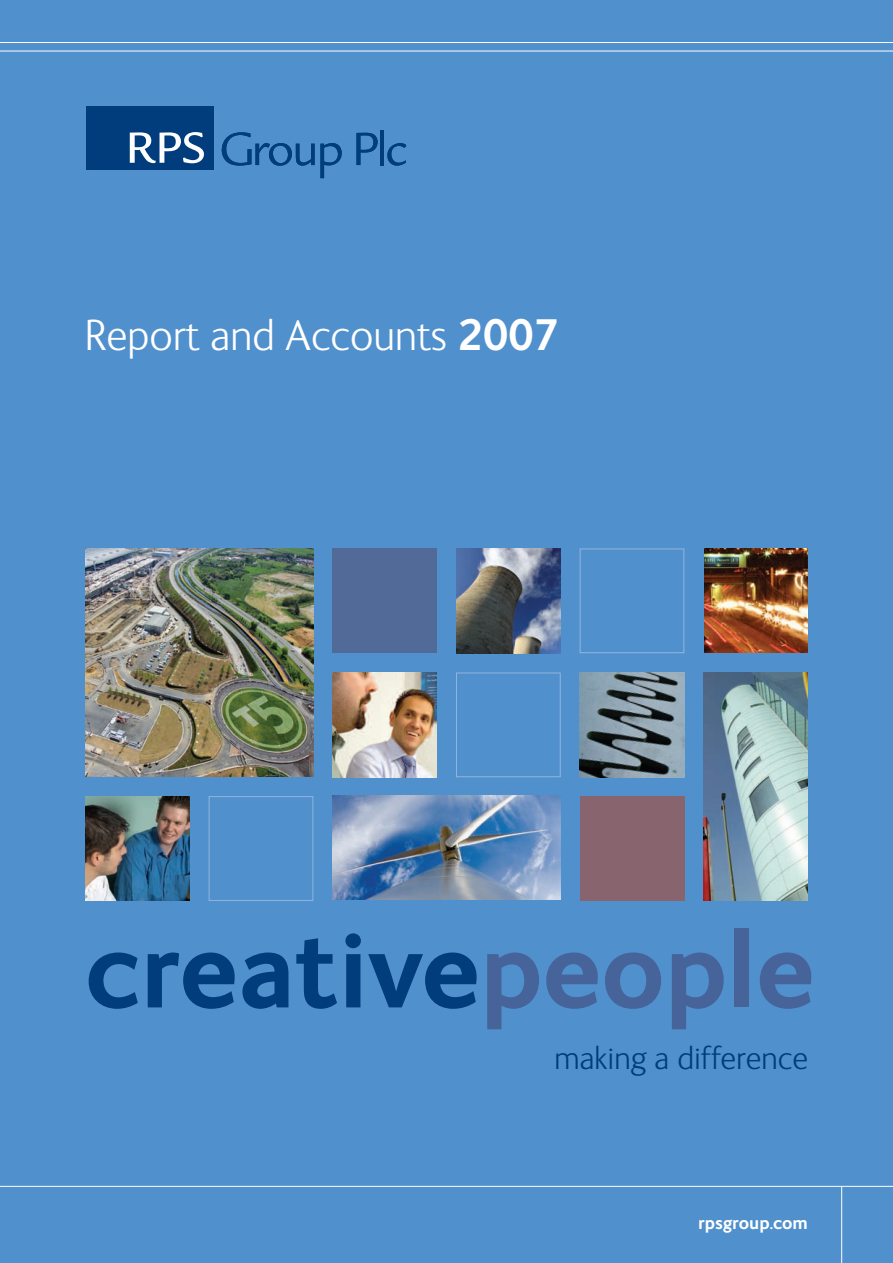
<style>
.page{position:relative;width:893px;height:1263px;background:#5090cc}
.page>*{position:absolute;margin:0;border:0;box-sizing:border-box;transform-origin:0 0}
.t1{font:700 109.35px "FS Ingrid";color:#013d7d}
.t2{font:300 44.25px "FS Ingrid";color:#fff}
.t3{font:300 33px "FS Ingrid";color:#013d7d}
.t4{font:700 18px "FS Ingrid";color:#fff}
.s1{font-weight:700}
.s2{color:#46639a}
</style>
<div class="page">
<hr style="left:841px;top:1186px;width:1px;height:77px;background:#fff">
<img style="left:85px;top:549px;width:228px;height:228px">
<div style="left:332px;top:549px;width:105px;height:104px;background:#516a98"></div>
<img style="left:456px;top:549px;width:105px;height:104px">
<div style="left:580px;top:549px;width:104px;height:104px;border:1px solid #93b4de"></div>
<img style="left:704px;top:549px;width:104px;height:104px">
<div style="left:86px;top:106px;width:127px;height:64px;background:#013d7d"></div>
<svg style="left:130px;top:132px;width:74px;height:31px"></svg>
<svg style="left:222px;top:132px;width:120px;height:46px"></svg>
<svg style="left:356px;top:133px;width:22px;height:32px"></svg>
<hr style="left:380px;top:130px;width:4px;height:35px;background:#013d7d">
<svg style="left:387px;top:143px;width:19px;height:23px"></svg>
<div style="left:456px;top:673px;width:105px;height:104px;border:1px solid #93b4de"></div>
<img style="left:580px;top:673px;width:104px;height:104px">
<img style="left:85px;top:796px;width:105px;height:105px">
<div style="left:209px;top:796px;width:104px;height:105px;border:1px solid #93b4de"></div>
<img style="left:703px;top:672px;width:105px;height:228px">
<img style="left:332px;top:673px;width:105px;height:104px">
<img style="left:332px;top:795px;width:229px;height:105px">
<div style="left:580px;top:796px;width:104px;height:105px;background:#88646e"></div>
<hr style="left:0;top:42px;width:893px;height:1px;background:#fff">
<hr style="left:0;top:51px;width:893px;height:1px;background:#fff">
<hr style="left:0;top:1186px;width:893px;height:1px;background:#fff">
<p class="t2" style="left:85px;top:320px;width:475px">Report and Accounts <span class="s1">2007</span></p>
<h1 class="t1" style="left:85px;top:927px;width:731px">creative<span class="s2">people</span></h1>
<p class="t3" style="left:555px;top:1046px;width:255px">making a difference</p>
<p class="t4" style="left:698px;top:1216px;width:111px">rpsgroup.com</p>
</div>
